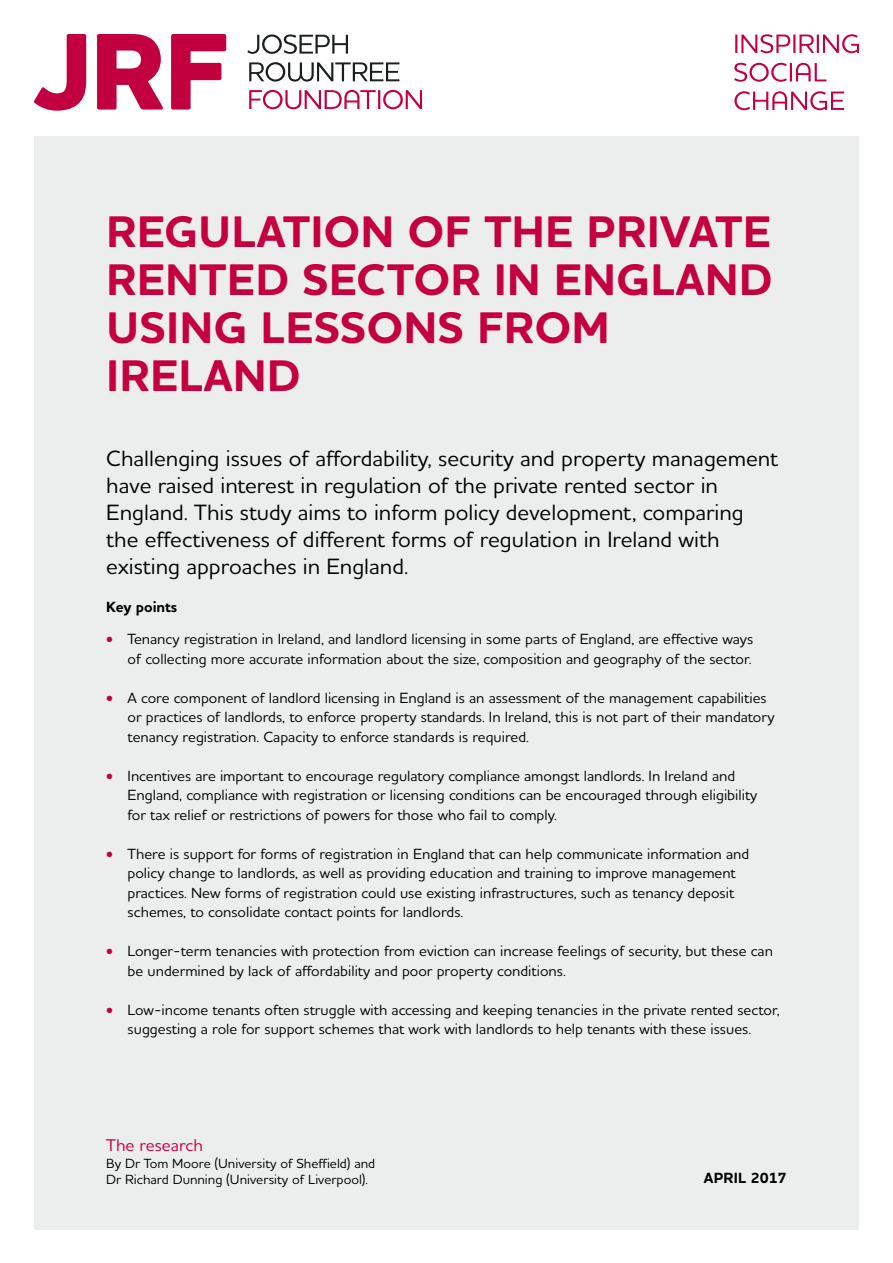
<style>
.page{position:relative;width:893px;height:1263px;background:#fff}
.page>*{position:absolute;margin:0;border:0;box-sizing:border-box;transform-origin:0 0}
.t1{font:700 45px/48px "Houschka Alt Pro";letter-spacing:.015em;color:#c5003f}
.t2{font:500 22.5px/27px "Houschka Alt Pro";color:#000}
.t3{font:500 17.25px "Houschka Alt Pro";color:#c5003f}
.t4{font:500 15px/19.5px "Houschka Alt Pro";color:#000}
.t5{font:700 15px "Houschka Alt Pro";color:#000}
.t6{font:500 13.5px/16.5px "Houschka Alt Pro";color:#000}
.s1{font-weight:700;font-size:13.5px;color:#c3003f}
</style>
<div class="page">
<svg style="left:34px;top:34px;width:52px;height:77px"></svg>
<svg style="left:97px;top:34px;width:66px;height:76px"></svg>
<svg style="left:171px;top:34px;width:55px;height:76px"></svg>
<svg style="left:247px;top:34px;width:101px;height:20px"></svg>
<svg style="left:249px;top:62px;width:150px;height:20px"></svg>
<svg style="left:249px;top:90px;width:173px;height:19px"></svg>
<svg style="left:735px;top:34px;width:124px;height:19px"></svg>
<svg style="left:734px;top:63px;width:92px;height:19px"></svg>
<svg style="left:734px;top:91px;width:110px;height:19px"></svg>
<div style="left:34px;top:137px;width:825px;height:1093px;background:#eceded"></div>
<h1 class="t1" style="left:107px;top:208px;width:667px">REGULATION OF THE PRIVATE<br>RENTED SECTOR IN ENGLAND<br>USING LESSONS FROM<br>IRELAND</h1>
<p class="t2" style="left:106px;top:444px;width:673px">Challenging issues of affordability, security and property management have raised interest in regulation of the private rented sector in England. This study aims to inform policy development, comparing the effectiveness of different forms of regulation in Ireland with existing approaches in England.</p>
<p class="t5" style="left:106px;top:597px;width:73px">Key points</p>
<p class="t4" style="left:106px;top:629px;width:648px;text-align:right"><span class="s1">•</span> Tenancy registration in Ireland, and landlord licensing in some parts of England, are effective ways of collecting more accurate information about the size, composition and geography of the sector.</p>
<p class="t4" style="left:128px;top:688px;width:648px;text-indent:-21px"><span class="s1">•</span> A core component of landlord licensing in England is an assessment of the management capabilities or practices of landlords, to enforce property standards. In Ireland, this is not part of their mandatory tenancy registration. Capacity to enforce standards is required.</p>
<p class="t4" style="left:128px;top:766px;width:631px;text-indent:-21px"><span class="s1">•</span> Incentives are important to encourage regulatory compliance amongst landlords. In Ireland and<br>England, compliance with registration or licensing conditions can be encouraged through eligibility for tax relief or restrictions of powers for those who fail to comply.</p>
<p class="t4" style="left:128px;top:844px;width:623px;text-indent:-21px"><span class="s1">•</span> There is support for forms of registration in England that can help communicate information and policy change to landlords, as well as providing education and training to improve management practices. New forms of registration could use existing infrastructures, such as tenancy deposit schemes, to consolidate contact points for landlords.</p>
<p class="t4" style="left:128px;top:941px;width:647px;text-indent:-21px"><span class="s1">•</span> Longer-term tenancies with protection from eviction can increase feelings of security, but these can be undermined by lack of affordability and poor property conditions.</p>
<p class="t4" style="left:106px;top:1000px;width:675px;text-align:center"><span class="s1">•</span> Low-income tenants often struggle with accessing and keeping tenancies in the private rented sector, suggesting a role for support schemes that work with landlords to help tenants with these issues.</p>
<p class="t3" style="left:106px;top:1134px;width:98px">The research</p>
<p class="t6" style="left:106px;top:1155px;width:271px">By Dr Tom Moore (University of Sheffield) and<br>Dr Richard Dunning (University of Liverpool).</p>
<p class="t5" style="left:704px;top:1168px;width:84px">APRIL 2017</p>
</div>
